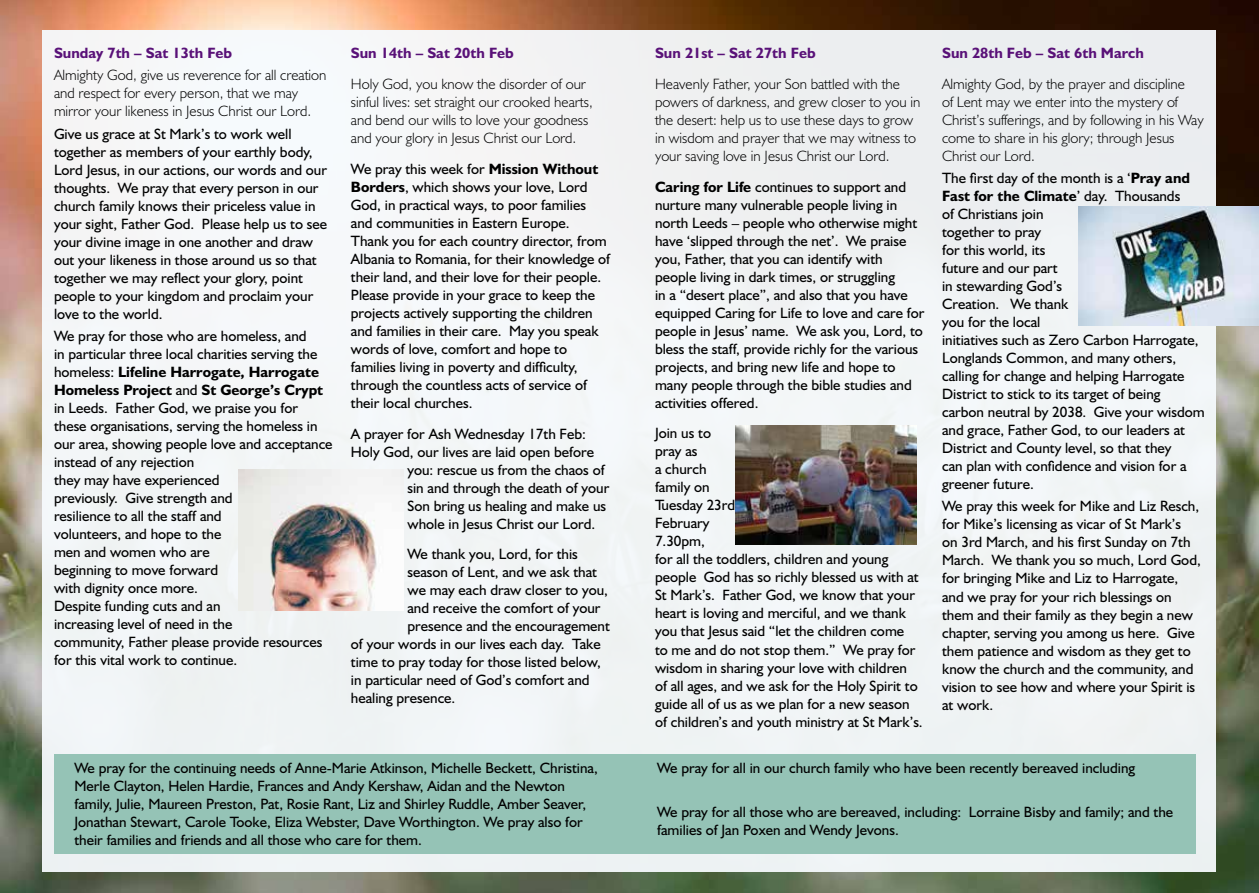
<style>
.page{position:relative;width:1259px;height:893px;background:#fff}
.page>*{position:absolute;margin:0;border:0;box-sizing:border-box;transform-origin:0 0}
.t1{font:15px/18px "Humanist 521 BT";color:#000}
.t2{font:300 15px/18px "Humanist 521 BT";color:#000}
.t3{font:700 15px "Humanist 521 BT";color:#591178}
.s1{font-weight:700}
</style>
<div class="page">
<img style="left:0;top:0;width:1259px;height:893px">
<div style="left:43px;top:30px;width:1173px;height:842px;background:#f2f5f5"></div>
<div style="left:54px;top:755px;width:1141px;height:99px;background:#95c3b6"></div>
<img style="left:238px;top:470px;width:144px;height:140px">
<img style="left:736px;top:425px;width:180px;height:119px">
<img style="left:1078px;top:206px;width:181px;height:119px">
<p class="t3" style="left:54px;top:44px;width:180px">Sunday 7th – Sat 13th Feb</p>
<p class="t2" style="left:54px;top:66px;width:274px">Almighty God, give us reverence for all creation and respect for every person, that we may mirror your likeness in Jesus Christ our Lord.</p>
<p class="t1" style="left:54px;top:124px;width:275px">Give us grace at St Mark’s to work well together as members of your earthly body, Lord Jesus, in our actions, our words and our thoughts. We pray that every person in our church family knows their priceless value in your sight, Father God. Please help us to see your divine image in one another and draw out your likeness in those around us so that together we may reflect your glory, point people to your kingdom and proclaim your love to the world.</p>
<p class="t1" style="left:54px;top:327px;width:280px">We pray for those who are homeless, and<br>in particular three local charities serving the homeless: <span class="s1">Lifeline Harrogate, Harrogate Homeless Project</span> and <span class="s1">St George’s Crypt </span>in Leeds. Father God, we praise you for these organisations, serving the homeless in our area, showing people love and acceptance instead of any rejection<br>they may have experienced<br>previously. Give strength and<br>resilience to all the staff and<br>volunteers, and hope to the<br>men and women who are<br>beginning to move forward<br>with dignity once more.<br>Despite funding cuts and an<br>increasing level of need in the<br>community, Father please provide resources for this vital work to continue.</p>
<p class="t3" style="left:351px;top:44px;width:164px">Sun 14th – Sat 20th Feb</p>
<p class="t2" style="left:351px;top:75px;width:243px">Holy God, you know the disorder of our sinful lives: set straight our crooked hearts, and bend our wills to love your goodness and your glory in Jesus Christ our Lord.</p>
<p class="t1" style="left:351px;top:159px;width:261px">We pray this week for <span class="s1">Mission Without Borders</span>, which shows your love, Lord God, in practical ways, to poor families and communities in Eastern Europe.<br>Thank you for each country director, from Albania to Romania, for their knowledge of their land, and their love for their people.<br>Please provide in your grace to keep the projects actively supporting the children and families in their care. May you speak words of love, comfort and hope to families living in poverty and difficulty, through the countless acts of service of their local churches.</p>
<p class="t1" style="left:351px;top:424px;width:237px">A prayer for Ash Wednesday 17th Feb:</p>
<p class="t1" style="left:351px;top:442px;width:245px">Holy God, our lives are laid open before</p>
<p class="t1" style="left:407px;top:460px;width:199px">you: rescue us from the chaos of</p>
<p class="t1" style="left:407px;top:478px;width:203px">sin and through the death of your</p>
<p class="t1" style="left:407px;top:496px;width:200px">Son bring us healing and make us</p>
<p class="t1" style="left:407px;top:514px;width:189px">whole in Jesus Christ our Lord.</p>
<p class="t1" style="left:407px;top:545px;width:172px">We thank you, Lord, for this</p>
<p class="t1" style="left:407px;top:563px;width:191px">season of Lent, and we ask that</p>
<p class="t1" style="left:407px;top:581px;width:202px">we may each draw closer to you,</p>
<p class="t1" style="left:407px;top:599px;width:195px">and receive the comfort of your</p>
<p class="t1" style="left:407px;top:617px;width:204px">presence and the encouragement</p>
<p class="t1" style="left:351px;top:635px;width:251px">of your words in our lives each day. Take</p>
<p class="t1" style="left:351px;top:653px;width:251px">time to pray today for those listed below,</p>
<p class="t1" style="left:351px;top:671px;width:240px">in particular need of God’s comfort and</p>
<p class="t1" style="left:351px;top:689px;width:106px">healing presence.</p>
<p class="t3" style="left:655px;top:44px;width:162px">Sun 21st – Sat 27th Feb</p>
<p class="t2" style="left:655px;top:75px;width:267px">Heavenly Father, your Son battled with the powers of darkness, and grew closer to you in the desert: help us to use these days to grow in wisdom and prayer that we may witness to your saving love in Jesus Christ our Lord.</p>
<p class="t1" style="left:655px;top:177px;width:271px"><span class="s1">Caring for Life</span> continues to support and nurture many vulnerable people living in north Leeds – people who otherwise might have ‘slipped through the net’. We praise you, Father, that you can identify with people living in dark times, or struggling<br>in a “desert place”, and also that you have equipped Caring for Life to love and care for people in Jesus’ name. We ask you, Lord, to bless the staff, provide richly for the various projects, and bring new life and hope to many people through the bible studies and activities offered.</p>
<p class="t1" style="left:655px;top:424px;width:269px">Join us to<br>pray as<br>a church<br>family on<br>Tuesday 23rd<br>February<br>7.30pm,<br>for all the toddlers, children and young people God has so richly blessed us with at<br>St Mark’s. Father God, we know that your heart is loving and merciful, and we thank you that Jesus said “let the children come<br>to me and do not stop them.” We pray for wisdom in sharing your love with children of all ages, and we ask for the Holy Spirit to guide all of us as we plan for a new season of children’s and youth ministry at St Mark’s.</p>
<p class="t3" style="left:942px;top:44px;width:203px">Sun 28th Feb – Sat 6th March</p>
<p class="t2" style="left:942px;top:75px;width:263px">Almighty God, by the prayer and discipline<br>of Lent may we enter into the mystery of Christ’s sufferings, and by following in his Way come to share in his glory; through Jesus Christ our Lord.</p>
<p class="t1" style="left:942px;top:169px;width:264px">The first day of the month is a ‘<span class="s1">Pray and<br>Fast for the Climate</span>’ day. Thousands<br>of Christians join<br>together to pray<br>for this world, its<br>future and our part<br>in stewarding God’s<br>Creation. We thank<br>you for the local<br>initiatives such as Zero Carbon Harrogate,<br>Longlands Common, and many others, calling for change and helping Harrogate<br>District to stick to its target of being carbon neutral by 2038. Give your wisdom and grace, Father God, to our leaders at<br>District and County level, so that they<br>can plan with confidence and vision for a greener future.</p>
<p class="t1" style="left:942px;top:497px;width:260px">We pray this week for Mike and Liz Resch, for Mike’s licensing as vicar of St Mark’s<br>on 3rd March, and his first Sunday on 7th March. We thank you so much, Lord God, for bringing Mike and Liz to Harrogate, and we pray for your rich blessings on them and their family as they begin a new chapter, serving you among us here. Give them patience and wisdom as they get to know the church and the community, and vision to see how and where your Spirit is at work.</p>
<p class="t1" style="left:74px;top:758px;width:525px">We pray for the continuing needs of Anne-Marie Atkinson, Michelle Beckett, Christina, Merle Clayton, Helen Hardie, Frances and Andy Kershaw, Aidan and the Newton family, Julie, Maureen Preston, Pat, Rosie Rant, Liz and Shirley Ruddle, Amber Seaver, Jonathan Stewart, Carole Tooke, Eliza Webster, Dave Worthington. We pray also for their families and friends and all those who care for them.</p>
<p class="t1" style="left:657px;top:758px;width:479px">We pray for all in our church family who have been recently bereaved including</p>
<p class="t1" style="left:657px;top:803px;width:517px">We pray for all those who are bereaved, including: Lorraine Bisby and family; and the families of Jan Poxen and Wendy Jevons.</p>
</div>
